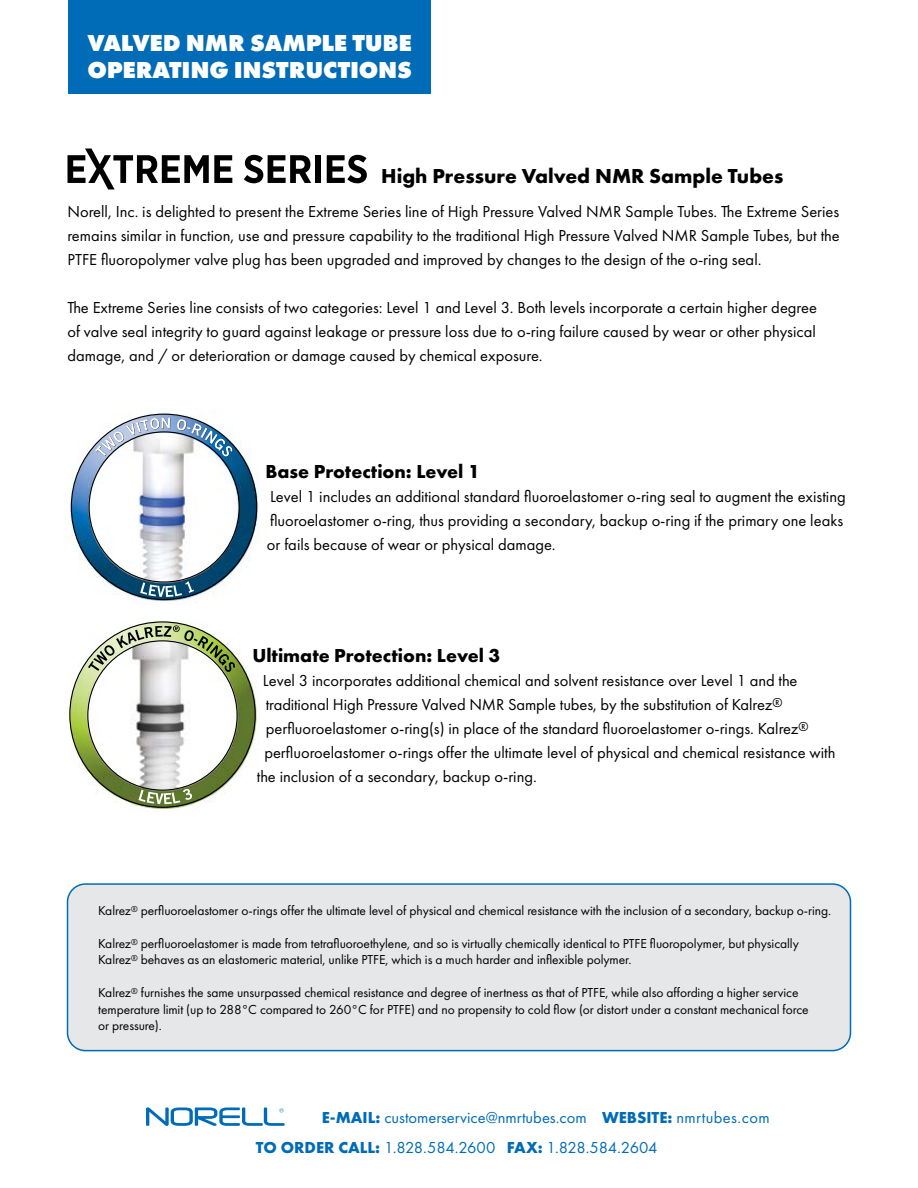
<style>
.page{position:relative;width:918px;height:1188px;background:#fff}
.page>*{position:absolute;margin:0;border:0;box-sizing:border-box;transform-origin:0 0}
.t1{font:800 24px/27px "Futura PT";letter-spacing:-.01em;color:#fff}
.t2{font:700 21px "Futura PT";color:#000}
.t3{font:700 19.5px "Futura PT";color:#000}
.t4{font:16.5px/24px "Futura PT";color:#000;text-align:justify}
.t5{font:16.5px/29.8px "Futura PT";color:#006cb7}
.t6{font:13.5px/16.5px "Futura PT";letter-spacing:-.005em;color:#000}
.s1{font-weight:700}
</style>
<div class="page">
<svg style="left:146px;top:1107px;width:139px;height:19px"></svg>
<div style="left:68px;top:0;width:363px;height:94px;background:#006cb7"></div>
<div style="left:68px;top:884px;width:782px;height:167px;background:#e6e7e8;border-radius:18px"></div>
<div style="left:67px;top:883px;width:784px;height:168px;border:2px solid #006cb7;border-radius:18px"></div>
<svg style="left:68px;top:148px;width:164px;height:41px"></svg>
<svg style="left:244px;top:155px;width:67px;height:28px"></svg>
<div style="left:315px;top:155px;width:6px;height:28px;background:#000"></div>
<svg style="left:327px;top:155px;width:40px;height:28px"></svg>
<img style="left:69px;top:413px;width:190px;height:188px">
<svg style="left:140px;top:581px;width:54px;height:16px"></svg>
<img style="left:95px;top:418px;width:138px;height:39px">
<img style="left:68px;top:621px;width:189px;height:189px">
<svg style="left:138px;top:788px;width:55px;height:16px"></svg>
<img style="left:88px;top:625px;width:147px;height:47px">
<h1 class="t1" style="left:87px;top:29px;width:326px">VALVED NMR SAMPLE TUBE<br>OPERATING INSTRUCTIONS</h1>
<p class="t2" style="left:381px;top:163px;width:404px">High Pressure Valved NMR Sample Tubes</p>
<p class="t4" style="left:68px;top:200px;width:774px">Norell, Inc. is delighted to present the Extreme Series line of High Pressure Valved NMR Sample Tubes. The Extreme Series remains similar in function, use and pressure capability to the traditional High Pressure Valved NMR Sample Tubes, but the PTFE fluoropolymer valve plug has been upgraded and improved by changes to the design of the o-ring seal.</p>
<p class="t4" style="left:68px;top:296px;width:751px">The Extreme Series line consists of two categories: Level 1 and Level 3. Both levels incorporate a certain higher degree of valve seal integrity to guard against leakage or pressure loss due to o-ring failure caused by wear or other physical damage, and / or deterioration or damage caused by chemical exposure.</p>
<p class="t3" style="left:266px;top:458px;width:216px">Base Protection: Level 1</p>
<p class="t4" style="left:267px;top:484px;width:580px;text-align:left">Level 1 includes an additional standard fluoroelastomer o-ring seal to augment the existing fluoroelastomer o-ring, thus providing a secondary, backup o-ring if the primary one leaks or fails because of wear or physical damage.</p>
<p class="t3" style="left:252px;top:643px;width:249px">Ultimate Protection: Level 3</p>
<p class="t4" style="left:263px;top:669px;width:536px">Level 3 incorporates additional chemical and solvent resistance over Level 1 and the</p>
<p class="t4" style="left:266px;top:693px;width:518px">traditional High Pressure Valved NMR Sample tubes, by the substitution of Kalrez<sup>®</sup></p>
<p class="t4" style="left:266px;top:717px;width:544px">perfluoroelastomer o-ring(s) in place of the standard fluoroelastomer o-rings. Kalrez<sup>®</sup></p>
<p class="t4" style="left:264px;top:741px;width:573px">perfluoroelastomer o-rings offer the ultimate level of physical and chemical resistance with</p>
<p class="t4" style="left:257px;top:765px;width:282px">the inclusion of a secondary, backup o-ring.</p>
<p class="t6" style="left:98px;top:902px;width:735px">Kalrez<sup>®</sup> perfluoroelastomer o-rings offer the ultimate level of physical and chemical resistance with the inclusion of a secondary, backup o-ring.</p>
<p class="t6" style="left:98px;top:935px;width:702px">Kalrez<sup>®</sup> perfluoroelastomer is made from tetrafluoroethylene, and so is virtually chemically identical to PTFE fluoropolymer, but physically<br>Kalrez<sup>®</sup> behaves as an elastomeric material, unlike PTFE, which is a much harder and inflexible polymer.</p>
<p class="t6" style="left:98px;top:984px;width:712px">Kalrez<sup>®</sup> furnishes the same unsurpassed chemical resistance and degree of inertness as that of PTFE, while also affording a higher service temperature limit (up to 288°C compared to 260°C for PTFE) and no propensity to cold flow (or distort under a constant mechanical force or pressure).</p>
<p class="t5" style="left:256px;top:1102px;width:516px;text-indent:66px"><span class="s1">E-MAIL:</span> customerservice@nmrtubes.com <span class="s1">WEBSITE:</span> nmrtubes.com<br><span class="s1">TO ORDER CALL:</span> 1.828.584.2600 <span class="s1">FAX:</span> 1.828.584.2604</p>
</div>
